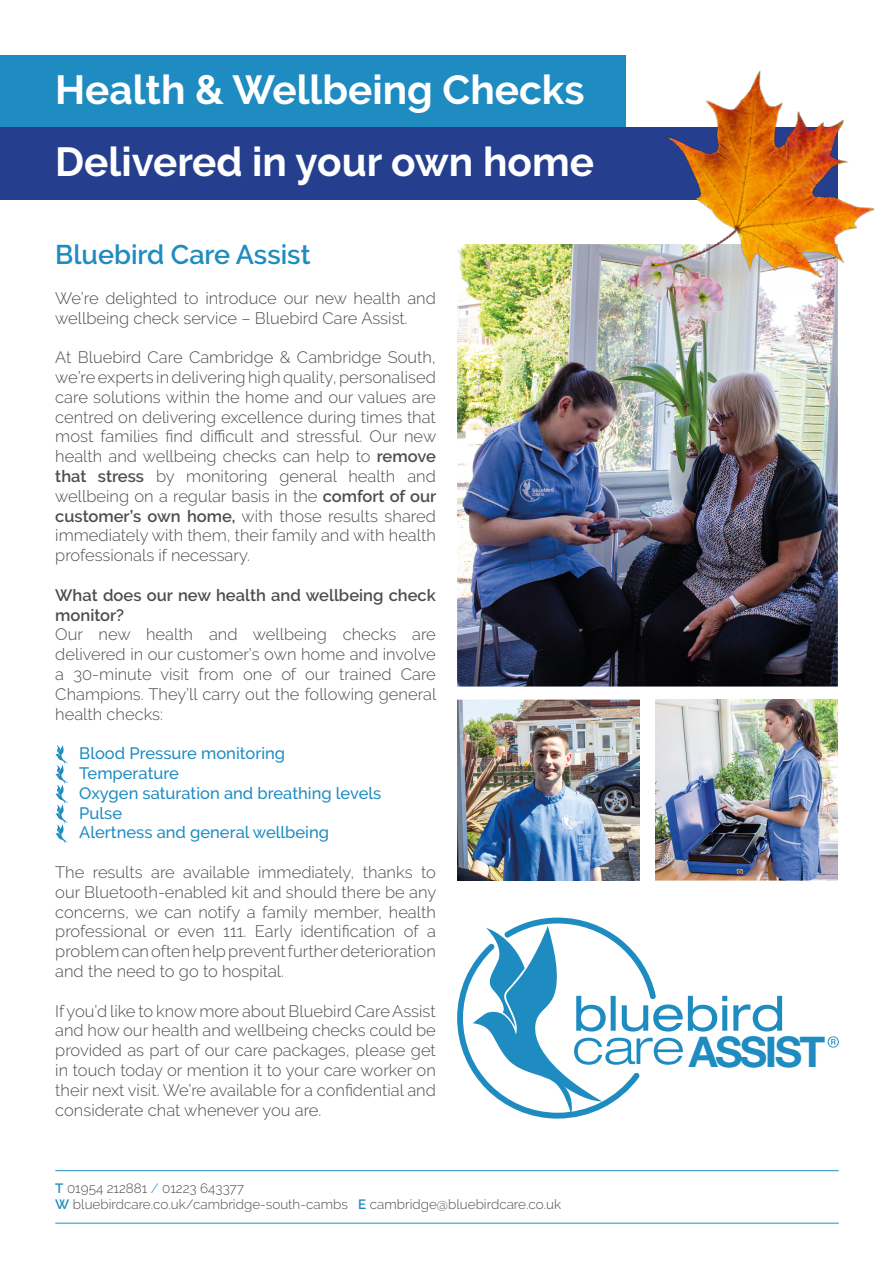
<style>
.page{position:relative;width:893px;height:1263px;background:#fff}
.page>*{position:absolute;margin:0;border:0;box-sizing:border-box;transform-origin:0 0}
.t1{font:700 42.3px "Helvetica Neue";letter-spacing:-.06em;color:#1f8cc1}
.t2{font:700 40.5px "Raleway";color:#fff}
.t3{font:600 27px "Raleway";color:#1f8cc1}
.t4{font:300 16.5px/19.8px "Raleway";color:#4b4e50;text-align:justify}
.t5{font:500 16.5px "Raleway";color:#1f8cc1}
.t6{font:600 16.5px/19.8px "Raleway";color:#4b4e50}
.t7{font:300 13.5px/16.2px "Raleway";color:#4b4e50}
.s1{font-weight:600}
.s2{font-weight:600;color:#1f8cc1}
.s3{color:#1f8cc1}
</style>
<div class="page">
<hr style="left:55px;top:1223px;width:784px;height:1px;background:#1f8cc1">
<hr style="left:55px;top:1170px;width:784px;height:1px;background:#1f8cc1">
<svg style="left:55px;top:745px;width:13px;height:99px"></svg>
<div style="left:0;top:55px;width:625px;height:73px;background:#1f8cc1"></div>
<div style="left:0;top:128px;width:838px;height:72px;background:#253f8e"></div>
<svg style="left:457px;top:917px;width:325px;height:201px"></svg>
<svg style="left:828px;top:1036px;width:11px;height:11px"></svg>
<img style="left:457px;top:244px;width:380px;height:443px">
<img style="left:607px;top:55px;width:268px;height:292px">
<img style="left:457px;top:700px;width:183px;height:180px">
<img style="left:655px;top:700px;width:182px;height:180px">
<p class="t2" style="left:55px;top:67px;width:531px">Health &amp; Wellbeing Checks</p>
<p class="t2" style="left:55px;top:139px;width:540px">Delivered in your own home</p>
<p class="t3" style="left:55px;top:239px;width:257px">Bluebird Care Assist</p>
<p class="t4" style="left:55px;top:288px;width:382px">We’re delighted to introduce our new health and wellbeing check service – Bluebird Care Assist.</p>
<p class="t4" style="left:55px;top:347px;width:382px">At Bluebird Care Cambridge &amp; Cambridge South, we’re experts in delivering high quality, personalised care solutions within the home and our values are centred on delivering excellence during times that most families find difficult and stressful. Our new health and wellbeing checks can help to <span class="s1">remove that stress</span> by monitoring general health and wellbeing on a regular basis in the <span class="s1">comfort of our customer’s own home,</span> with those results shared immediately with them, their family and with health professionals if necessary.</p>
<p class="t6" style="left:55px;top:585px;width:382px">What does our new health and wellbeing check monitor?</p>
<p class="t4" style="left:55px;top:625px;width:383px">Our new health and wellbeing checks are delivered in our customer’s own home and involve a 30-minute visit from one of our trained Care Champions. They’ll carry out the following general health checks:</p>
<p class="t5" style="left:79px;top:744px;width:207px">Blood Pressure monitoring</p>
<p class="t5" style="left:79px;top:764px;width:101px">Temperature</p>
<p class="t5" style="left:79px;top:783px;width:303px">Oxygen saturation and breathing levels</p>
<p class="t5" style="left:79px;top:803px;width:44px">Pulse</p>
<p class="t5" style="left:79px;top:823px;width:251px">Alertness and general wellbeing</p>
<p class="t4" style="left:55px;top:862px;width:382px">The results are available immediately, thanks to our Bluetooth-enabled kit and should there be any concerns, we can notify a family member, health professional or even 111. Early identification of a problem can often help prevent further deterioration and the need to go to hospital.</p>
<p class="t4" style="left:55px;top:1001px;width:382px">If you’d like to know more about Bluebird Care Assist and how our health and wellbeing checks could be provided as part of our care packages, please get in touch today or mention it to your care worker on their next visit. We’re available for a confidential and considerate chat whenever you are.</p>
<p class="t7" style="left:55px;top:1180px;width:507px"><span class="s2">T</span> 01954 212881 <span class="s3">/</span> 01223 643377<br><span class="s2">W</span> bluebirdcare.co.uk/cambridge-south-cambs <span class="s2">E</span> cambridge@bluebirdcare.co.uk</p>
<p class="t1" style="left:689px;top:1018px;width:138px">ASSIST</p>
</div>
